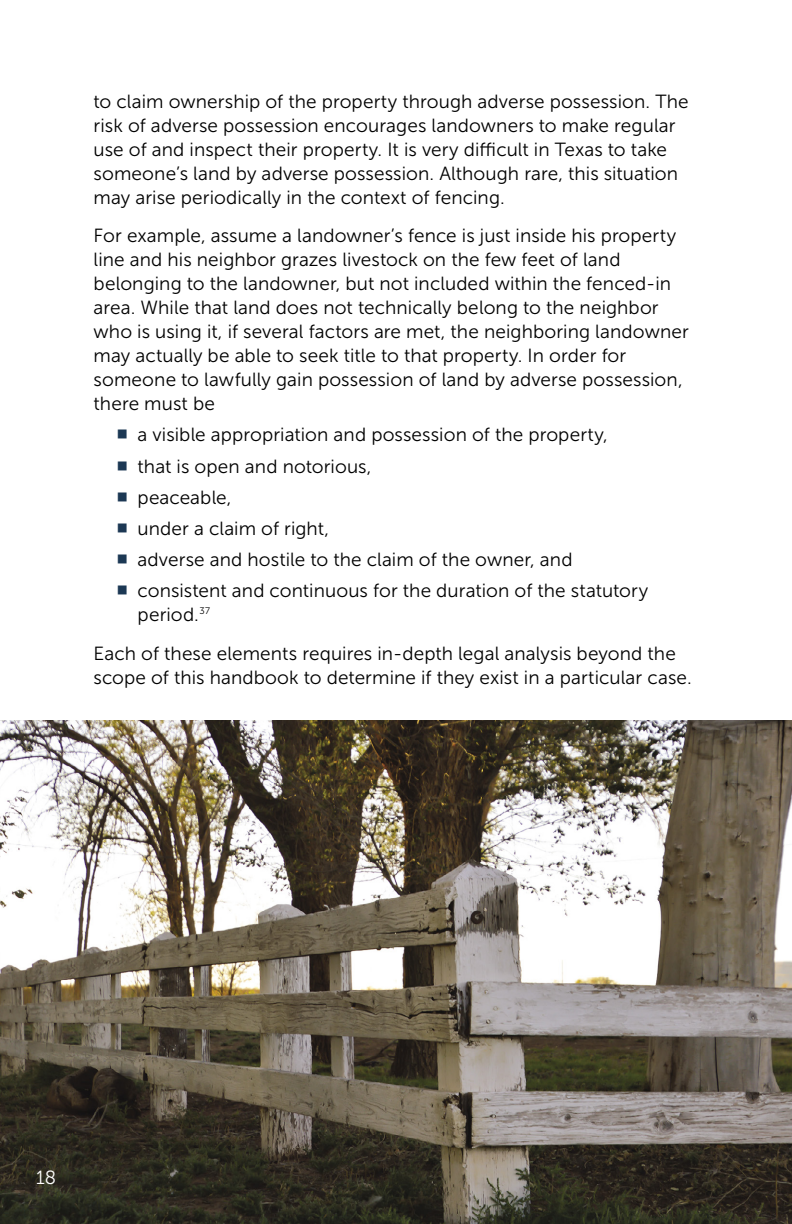
<style>
.page{position:relative;width:792px;height:1224px;background:#fff}
.page>*{position:absolute;margin:0;border:0;box-sizing:border-box;transform-origin:0 0}
.body_text{font:19px/24px "Museo Sans 300";letter-spacing:.005em;color:#000}
.tabs_w__square_bulle{font:19px/24px "Museo Sans 300";letter-spacing:.005em;color:#000}
.body_text-2{font:19px "Museo Slab 300";color:#fff}
</style>
<div class="page">
<img style="left:0;top:720px;width:792px;height:504px">
<p class="body_text" style="left:94px;top:89px;width:597px">to claim ownership of the property through adverse possession. The risk of adverse possession encourages landowners to make regular use of and inspect their property. It is very difficult in Texas to take someone’s land by adverse possession. Although rare, this situation may arise periodically in the context of fencing.</p>
<p class="body_text" style="left:94px;top:224px;width:597px">For example, assume a landowner’s fence is just inside his property line and his neighbor grazes livestock on the few feet of land belonging to the landowner, but not included within the fenced-in area. While that land does not technically belong to the neighbor who is using it, if several factors are met, the neighboring landowner may actually be able to seek title to that property. In order for someone to lawfully gain possession of land by adverse possession, there must be</p>
<p class="tabs_w__square_bulle" style="left:138px;top:423px;width:472px">a visible appropriation and possession of the property,</p>
<p class="tabs_w__square_bulle" style="left:138px;top:454px;width:236px">that is open and notorious,</p>
<p class="tabs_w__square_bulle" style="left:138px;top:485px;width:95px">peaceable,</p>
<p class="tabs_w__square_bulle" style="left:138px;top:517px;width:193px">under a claim of right,</p>
<p class="tabs_w__square_bulle" style="left:138px;top:548px;width:437px">adverse and hostile to the claim of the owner, and</p>
<p class="tabs_w__square_bulle" style="left:138px;top:579px;width:512px">consistent and continuous for the duration of the statutory period.<sup>37</sup></p>
<p class="body_text" style="left:94px;top:641px;width:600px">Each of these elements requires in-depth legal analysis beyond the scope of this handbook to determine if they exist in a particular case.</p>
<p class="body_text-2" style="left:36px;top:1167px;width:21px">18</p>
</div>
